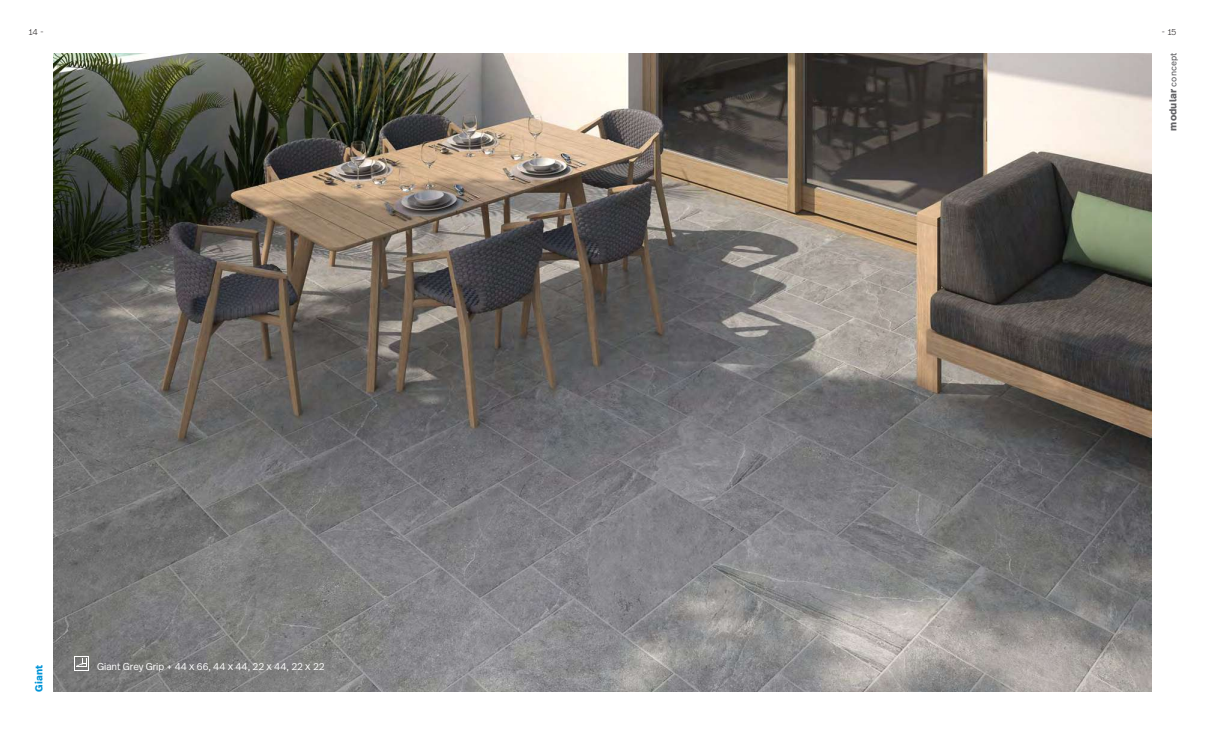
<style>
.page{position:relative;width:1205px;height:745px;background:#fff}
.page>*{position:absolute;margin:0;border:0;box-sizing:border-box;transform-origin:0 0}
.t1{font:300 10px "Real Head Pro";color:#fff}
.t2{font:700 10px "Real Text Pro";letter-spacing:.01em;color:#636366}
.t3{font:700 10px "Real Text Pro";letter-spacing:.01em;color:#0094d7}
.t4{font:300 8.75px "Real Text Pro";color:#231f20}
.s1{font-weight:400;font-size:8.75px}
</style>
<div class="page">
<img style="left:53px;top:53px;width:1099px;height:638px">
<svg style="left:74px;top:655px;width:15px;height:15px"></svg>
<p class="t4" style="left:28px;top:26px;width:17px">14 -</p>
<p class="t4" style="left:1162px;top:26px;width:16px">- 15</p>
<p class="t2" style="left:1164px;top:130px;width:80px;rotate:-90deg">modular <span class="s1">concept</span></p>
<p class="t3" style="left:31px;top:691px;width:28px;rotate:-90deg">Giant</p>
<p class="t1" style="left:97px;top:658px;width:229px">Giant Grey Grip + 44 x 66, 44 x 44, 22 x 44, 22 x 22</p>
</div>
